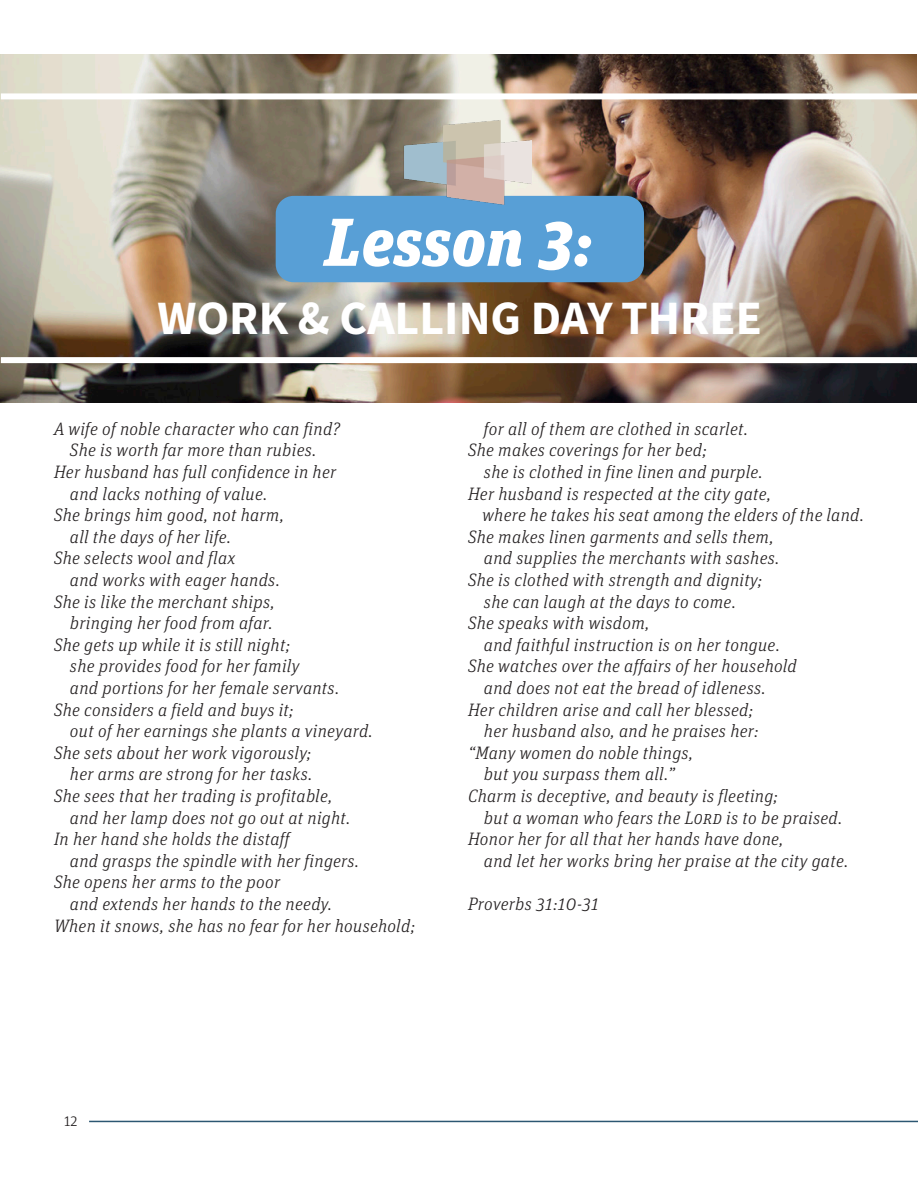
<style>
.page{position:relative;width:918px;height:1188px;background:#fff}
.page>*{position:absolute;margin:0;border:0;box-sizing:border-box;transform-origin:0 0}
.t1{font:italic 900 67.5px "Unit Slab Pro";color:#fff}
.t2{font:48px "Source Sans Variable";color:#fff}
.t3{font:italic 300 18px "Unit Slab Pro";letter-spacing:.02em;color:#231f20}
.t4{font:300 15px "Unit Slab Pro";color:#231f20}
</style>
<div class="page">
<hr style="left:89px;top:1121px;width:829px;height:1px;background:#2c5772">
<img style="left:0;top:54px;width:917px;height:348px">
<div style="left:276px;top:196px;width:368px;height:86px;background:#589fd6;border-radius:18px"></div>
<div style="left:1px;top:357px;width:916px;height:6px;background:#fff"></div>
<div style="left:1px;top:93px;width:917px;height:6px;background:#fff"></div>
<img style="left:404px;top:99px;width:128px;height:106px">
<p class="t1" style="left:325px;top:192px;width:271px">Lesson 3:</p>
<p class="t2" style="left:158px;top:289px;width:606px">WORK &amp; CALLING DAY THREE</p>
<p class="t3" style="left:54px;top:417px;width:288px">A wife of noble character who can find?</p>
<p class="t3" style="left:70px;top:439px;width:248px">She is worth far more than rubies.</p>
<p class="t3" style="left:54px;top:460px;width:284px">Her husband has full confidence in her</p>
<p class="t3" style="left:70px;top:482px;width:199px">and lacks nothing of value.</p>
<p class="t3" style="left:54px;top:503px;width:232px">She brings him good, not harm,</p>
<p class="t3" style="left:70px;top:525px;width:163px">all the days of her life.</p>
<p class="t3" style="left:54px;top:547px;width:183px">She selects wool and flax</p>
<p class="t3" style="left:70px;top:568px;width:211px">and works with eager hands.</p>
<p class="t3" style="left:54px;top:590px;width:222px">She is like the merchant ships,</p>
<p class="t3" style="left:70px;top:611px;width:204px">bringing her food from afar.</p>
<p class="t3" style="left:54px;top:633px;width:238px">She gets up while it is still night;</p>
<p class="t3" style="left:70px;top:655px;width:231px">she provides food for her family</p>
<p class="t3" style="left:70px;top:676px;width:271px">and portions for her female servants.</p>
<p class="t3" style="left:54px;top:698px;width:241px">She considers a field and buys it;</p>
<p class="t3" style="left:70px;top:719px;width:304px">out of her earnings she plants a vineyard.</p>
<p class="t3" style="left:54px;top:741px;width:259px">She sets about her work vigorously;</p>
<p class="t3" style="left:70px;top:763px;width:244px">her arms are strong for her tasks.</p>
<p class="t3" style="left:54px;top:784px;width:280px">She sees that her trading is profitable,</p>
<p class="t3" style="left:70px;top:806px;width:282px">and her lamp does not go out at night.</p>
<p class="t3" style="left:54px;top:827px;width:237px">In her hand she holds the distaff</p>
<p class="t3" style="left:70px;top:849px;width:291px">and grasps the spindle with her fingers.</p>
<p class="t3" style="left:54px;top:871px;width:228px">She opens her arms to the poor</p>
<p class="t3" style="left:70px;top:892px;width:264px">and extends her hands to the needy.</p>
<p class="t3" style="left:54px;top:914px;width:363px">When it snows, she has no fear for her household;</p>
<p class="t3" style="left:484px;top:417px;width:266px">for all of them are clothed in scarlet.</p>
<p class="t3" style="left:468px;top:439px;width:240px">She makes coverings for her bed;</p>
<p class="t3" style="left:484px;top:460px;width:280px">she is clothed in fine linen and purple.</p>
<p class="t3" style="left:468px;top:482px;width:305px">Her husband is respected at the city gate,</p>
<p class="t3" style="left:483px;top:503px;width:383px">where he takes his seat among the elders of the land.</p>
<p class="t3" style="left:468px;top:525px;width:307px">She makes linen garments and sells them,</p>
<p class="t3" style="left:484px;top:547px;width:297px">and supplies the merchants with sashes.</p>
<p class="t3" style="left:468px;top:568px;width:296px">She is clothed with strength and dignity;</p>
<p class="t3" style="left:484px;top:590px;width:253px">she can laugh at the days to come.</p>
<p class="t3" style="left:468px;top:611px;width:183px">She speaks with wisdom,</p>
<p class="t3" style="left:484px;top:633px;width:297px">and faithful instruction is on her tongue.</p>
<p class="t3" style="left:468px;top:655px;width:330px">She watches over the affairs of her household</p>
<p class="t3" style="left:484px;top:676px;width:283px">and does not eat the bread of idleness.</p>
<p class="t3" style="left:468px;top:698px;width:287px">Her children arise and call her blessed;</p>
<p class="t3" style="left:484px;top:719px;width:276px">her husband also, and he praises her:</p>
<p class="t3" style="left:468px;top:741px;width:227px">“Many women do noble things,</p>
<p class="t3" style="left:484px;top:763px;width:193px">but you surpass them all.”</p>
<p class="t3" style="left:468px;top:784px;width:312px">Charm is deceptive, and beauty is fleeting;</p>
<p class="t3" style="left:484px;top:806px;width:360px">but a woman who fears the Lord is to be praised.</p>
<p class="t3" style="left:468px;top:827px;width:317px">Honor her for all that her hands have done,</p>
<p class="t3" style="left:484px;top:849px;width:366px">and let her works bring her praise at the city gate.</p>
<p class="t3" style="left:468px;top:892px;width:132px">Proverbs 31:10-31</p>
<p class="t4" style="left:64px;top:1111px;width:15px">12</p>
</div>
